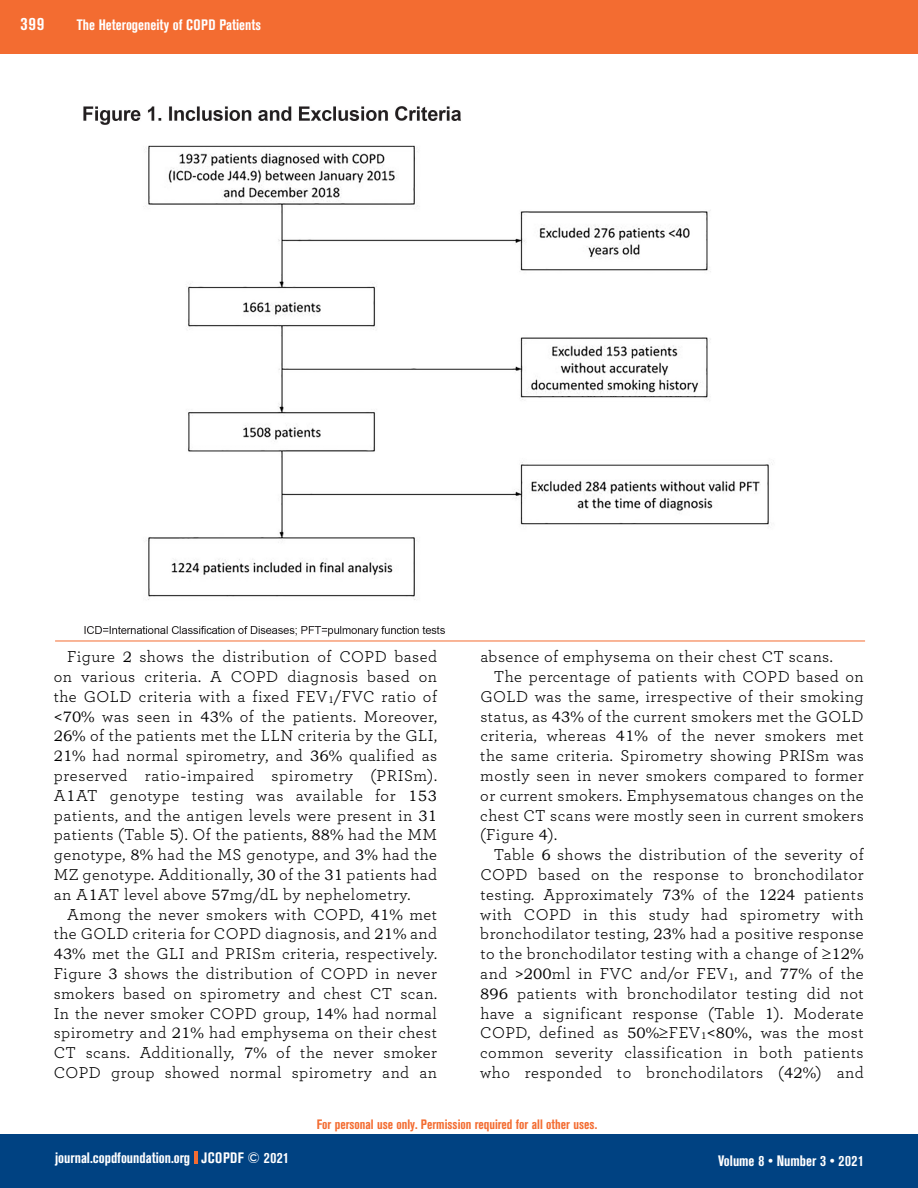
<style>
.page{position:relative;width:918px;height:1188px;background:#fff}
.page>*{position:absolute;margin:0;border:0;box-sizing:border-box;transform-origin:0 0}
.t1{font:700 condensed 18px "Akzidenz Grotesk BE";color:#fff}
.t2{font:16.5px/19.8px "Breathe";letter-spacing:.03em;color:#000;text-align:justify}
.t3{font:700 condensed 15px "Akzidenz Grotesk BE";color:#fff}
.t4{font:700 condensed 13.5px "Akzidenz Grotesk BE";color:#f36c31}
.s1{font-family:"Bookman Old Style";font-size:15px}
.s2{font-family:"Bookman Old Style";font-size:9.6px}
</style>
<div class="page">
<div style="left:0;top:1134px;width:918px;height:54px;background:#004282"></div>
<div style="left:0;top:0;width:918px;height:54px;background:#f36c31"></div>
<svg style="left:194px;top:1152px;width:3px;height:12px"></svg>
<img style="left:83px;top:106px;width:690px;height:531px">
<hr style="left:55px;top:641px;width:810px;height:1px;background:#f36c31">
<p class="t1" style="left:20px;top:13px;width:25px">399</p>
<p class="t3" style="left:77px;top:16px;width:186px">The Heterogeneity of COPD Patients</p>
<p class="t2" style="left:54px;top:646px;width:385px;text-indent:14px">Figure <span class="s1">2</span> shows the distribution of COPD based on various criteria. A COPD diagnosis based on the GOLD criteria with a fixed FEV<span class="s2">1</span>/FVC ratio of <span class="s1">&lt;70%</span> was seen in <span class="s1">43%</span> of the patients. Moreover, <span class="s1">26%</span> of the patients met the LLN criteria by the GLI, <span class="s1">21%</span> had normal spirometry, and <span class="s1">36%</span> qualified as preserved ratio<span class="s1">-</span>impaired spirometry (PRISm).<br>A<span class="s1">1</span>AT genotype testing was available for <span class="s1">153 </span>patients, and the antigen levels were present in <span class="s1">31 </span>patients (Table <span class="s1">5</span>). Of the patients, <span class="s1">88%</span> had the MM genotype, <span class="s1">8%</span> had the MS genotype, and <span class="s1">3%</span> had the MZ genotype. Additionally, <span class="s1">30</span> of the <span class="s1">31</span> patients had an A<span class="s1">1</span>AT level above <span class="s1">57</span>mg/dL by nephelometry.</p>
<p class="t2" style="left:54px;top:904px;width:385px;text-indent:14px">Among the never smokers with COPD, <span class="s1">41%</span> met the GOLD criteria for COPD diagnosis, and <span class="s1">21%</span> and <span class="s1">43%</span> met the GLI and PRISm criteria, respectively.<br>Figure <span class="s1">3</span> shows the distribution of COPD in never smokers based on spirometry and chest CT scan.<br>In the never smoker COPD group, <span class="s1">14%</span> had normal spirometry and <span class="s1">21%</span> had emphysema on their chest CT scans. Additionally, <span class="s1">7%</span> of the never smoker COPD group showed normal spirometry and an</p>
<p class="t2" style="left:480px;top:646px;width:354px">absence of emphysema on their chest CT scans.</p>
<p class="t2" style="left:494px;top:666px;width:371px">The percentage of patients with COPD based on</p>
<p class="t2" style="left:480px;top:686px;width:385px">GOLD was the same, irrespective of their smoking</p>
<p class="t2" style="left:480px;top:706px;width:385px">status, as <span class="s1">43%</span> of the current smokers met the GOLD</p>
<p class="t2" style="left:480px;top:725px;width:385px">criteria, whereas <span class="s1">41%</span> of the never smokers met</p>
<p class="t2" style="left:480px;top:745px;width:385px">the same criteria. Spirometry showing PRISm was</p>
<p class="t2" style="left:480px;top:765px;width:385px">mostly seen in never smokers compared to former</p>
<p class="t2" style="left:480px;top:785px;width:385px">or current smokers. Emphysematous changes on the</p>
<p class="t2" style="left:480px;top:805px;width:385px">chest CT scans were mostly seen in current smokers</p>
<p class="t2" style="left:480px;top:824px;width:78px">(Figure <span class="s1">4</span>).</p>
<p class="t2" style="left:494px;top:844px;width:371px">Table <span class="s1">6</span> shows the distribution of the severity of</p>
<p class="t2" style="left:480px;top:864px;width:385px">COPD based on the response to bronchodilator</p>
<p class="t2" style="left:480px;top:884px;width:385px">testing. Approximately <span class="s1">73%</span> of the <span class="s1">1224</span> patients</p>
<p class="t2" style="left:480px;top:904px;width:385px">with COPD in this study had spirometry with</p>
<p class="t2" style="left:480px;top:923px;width:385px">bronchodilator testing, <span class="s1">23%</span> had a positive response</p>
<p class="t2" style="left:480px;top:943px;width:385px">to the bronchodilator testing with a change of ≥<span class="s1">12%</span></p>
<p class="t2" style="left:480px;top:963px;width:385px">and <span class="s1">&gt;200</span>ml in FVC and/or FEV<span class="s2">1</span>, and <span class="s1">77%</span> of the</p>
<p class="t2" style="left:480px;top:983px;width:385px"><span class="s1">896</span> patients with bronchodilator testing did not</p>
<p class="t2" style="left:480px;top:1003px;width:385px">have a significant response (Table <span class="s1">1</span>). Moderate</p>
<p class="t2" style="left:480px;top:1022px;width:385px">COPD, defined as <span class="s1">50%</span>≥FEV<span class="s2">1</span><span class="s1">&lt;80%,</span> was the most</p>
<p class="t2" style="left:480px;top:1042px;width:385px">common severity classification in both patients</p>
<p class="t2" style="left:480px;top:1062px;width:385px">who responded to bronchodilators (<span class="s1">42%</span>) and</p>
<p class="t4" style="left:317px;top:1117px;width:282px">For personal use only. Permission required for all other uses.</p>
<p class="t3" style="left:55px;top:1149px;width:236px">journal.copdfoundation.org JCOPDF © 2021</p>
<p class="t3" style="left:718px;top:1152px;width:147px">Volume 8 • Number 3 • 2021</p>
</div>
